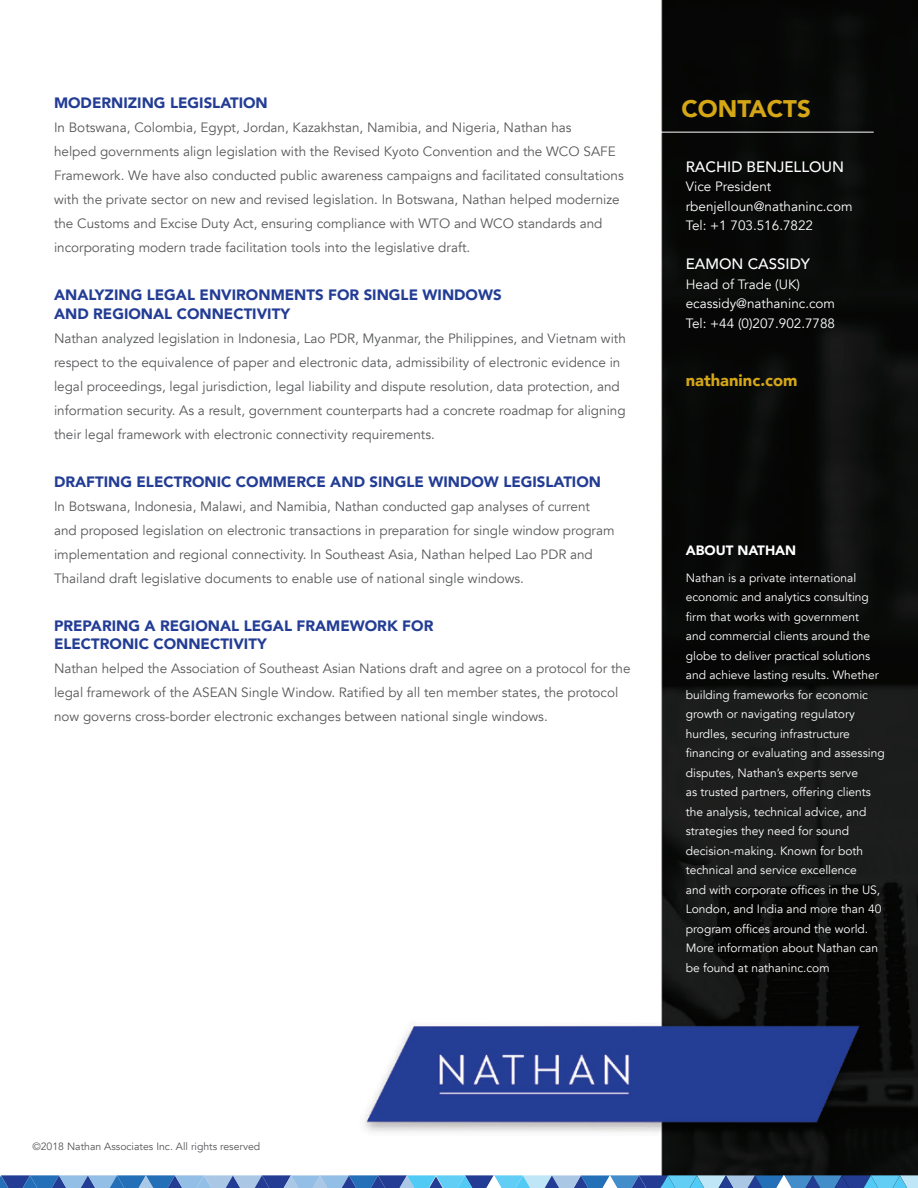
<style>
.page{position:relative;width:918px;height:1188px;background:#fff}
.page>*{position:absolute;margin:0;border:0;box-sizing:border-box;transform-origin:0 0}
.t1{font:900 24px "Avenir";color:#d5a616}
.t2{font:900 16.5px "Avenir";color:#d5a616}
.t3{font:900 15px/19.5px "Avenir";color:#233d95}
.t4{font:500 15px "Avenir";color:#fff}
.t5{font:13.5px/24px "Avenir";color:#57585a}
.t6{font:13.5px "Avenir";color:#fff}
.t7{font:900 13.5px "Avenir";color:#fff}
.t8{font:12px/19.5px "Avenir";color:#fff}
.t9{font:10.5px "Avenir";color:#555659}
</style>
<div class="page">
<img style="left:364px;top:0;width:554px;height:1175px">
<svg style="left:0;top:1175px;width:918px;height:13px;background:#6195ca"></svg>
<hr style="left:660px;top:132px;width:214px;height:1px;background:#fff">
<p class="t3" style="left:54px;top:93px;width:215px">MODERNIZING LEGISLATION</p>
<p class="t5" style="left:54px;top:115px;width:571px">In Botswana, Colombia, Egypt, Jordan, Kazakhstan, Namibia, and Nigeria, Nathan has<br>helped governments align legislation with the Revised Kyoto Convention and the WCO SAFE Framework. We have also conducted public awareness campaigns and facilitated consultations with the private sector on new and revised legislation. In Botswana, Nathan helped modernize the Customs and Excise Duty Act, ensuring compliance with WTO and WCO standards and incorporating modern trade facilitation tools into the legislative draft.</p>
<p class="t3" style="left:54px;top:285px;width:449px">ANALYZING LEGAL ENVIRONMENTS FOR SINGLE WINDOWS<br>AND REGIONAL CONNECTIVITY</p>
<p class="t5" style="left:54px;top:327px;width:573px">Nathan analyzed legislation in Indonesia, Lao PDR, Myanmar, the Philippines, and Vietnam with respect to the equivalence of paper and electronic data, admissibility of electronic evidence in legal proceedings, legal jurisdiction, legal liability and dispute resolution, data protection, and information security. As a result, government counterparts had a concrete roadmap for aligning their legal framework with electronic connectivity requirements.</p>
<p class="t3" style="left:54px;top:472px;width:549px">DRAFTING ELECTRONIC COMMERCE AND SINGLE WINDOW LEGISLATION</p>
<p class="t5" style="left:54px;top:495px;width:562px">In Botswana, Indonesia, Malawi, and Namibia, Nathan conducted gap analyses of current and proposed legislation on electronic transactions in preparation for single window program implementation and regional connectivity. In Southeast Asia, Nathan helped Lao PDR and Thailand draft legislative documents to enable use of national single windows.</p>
<p class="t3" style="left:54px;top:616px;width:381px">PREPARING A REGIONAL LEGAL FRAMEWORK FOR</p>
<p class="t3" style="left:54px;top:634px;width:214px">ELECTRONIC CONNECTIVITY</p>
<p class="t5" style="left:54px;top:657px;width:578px">Nathan helped the Association of Southeast Asian Nations draft and agree on a protocol for the legal framework of the ASEAN Single Window. Ratified by all ten member states, the protocol now governs cross-border electronic exchanges between national single windows.</p>
<p class="t1" style="left:681px;top:88px;width:131px">CONTACTS</p>
<p class="t4" style="left:686px;top:153px;width:160px">RACHID BENJELLOUN</p>
<p class="t6" style="left:686px;top:178px;width:87px">Vice President</p>
<p class="t6" style="left:686px;top:198px;width:168px">rbenjelloun@nathaninc.com</p>
<p class="t6" style="left:686px;top:217px;width:129px">Tel: +1 703.516.7822</p>
<p class="t4" style="left:686px;top:251px;width:126px">EAMON CASSIDY</p>
<p class="t6" style="left:686px;top:276px;width:116px">Head of Trade (UK)</p>
<p class="t6" style="left:686px;top:295px;width:151px">ecassidy@nathaninc.com</p>
<p class="t6" style="left:686px;top:315px;width:151px">Tel: +44 (0)207.902.7788</p>
<p class="t2" style="left:686px;top:366px;width:113px">nathaninc.com</p>
<p class="t7" style="left:686px;top:538px;width:112px">ABOUT NATHAN</p>
<p class="t8" style="left:686px;top:568px;width:200px">Nathan is a private international economic and analytics consulting firm that works with government<br>and commercial clients around the globe to deliver practical solutions and achieve lasting results. Whether building frameworks for economic growth or navigating regulatory hurdles, securing infrastructure financing or evaluating and assessing disputes, Nathan’s experts serve<br>as trusted partners, offering clients the analysis, technical advice, and strategies they need for sound decision-making. Known for both technical and service excellence<br>and with corporate offices in the US, London, and India and more than 40 program offices around the world.<br>More information about Nathan can be found at nathaninc.com</p>
<p class="t9" style="left:32px;top:1140px;width:229px">©2018 Nathan Associates Inc. All rights reserved</p>
</div>
